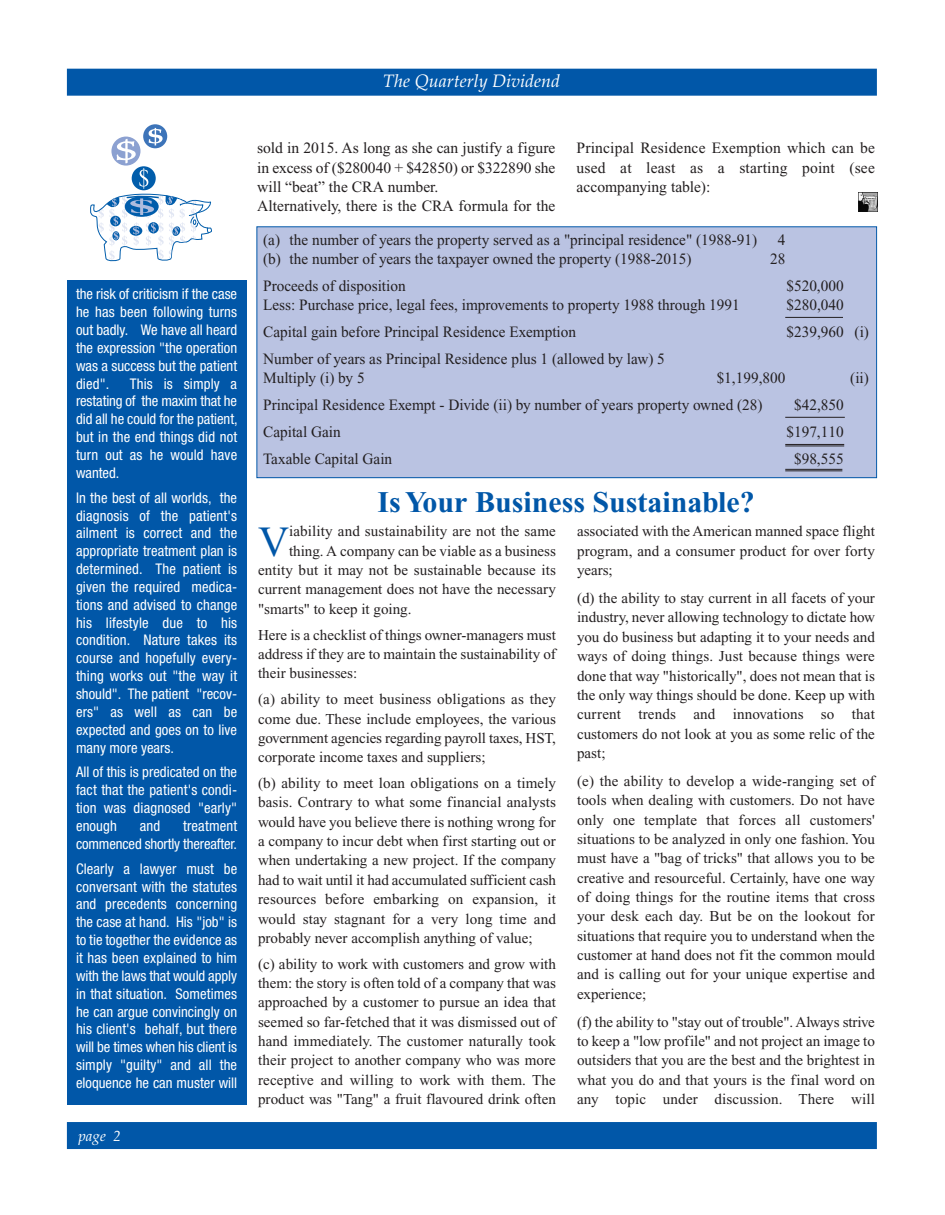
<style>
.page{position:relative;width:945px;height:1215px;background:#fff}
.page>*{position:absolute;margin:0;border:0;box-sizing:border-box;transform-origin:0 0}
.t1{font:43.05px "Times New Roman";color:#0157a8}
.t2{font:700 30px "Times New Roman";color:#0157a8}
.t3{font:italic 18px "Palatino";color:#fff}
.t4{font:15.75px/19.4px "Times New Roman";color:#231f20}
.t5{font:15.15px/19.4px "Times New Roman";color:#231f20;text-align:justify}
.t6{font:italic 15px "Palatino";color:#fff}
.t7{font:condensed 14.7px/17.9px "Helvetica Neue";letter-spacing:.005em;color:#fff;text-align:justify}
</style>
<div class="page">
<div style="left:67px;top:69px;width:810px;height:27px;background:#0157a8"></div>
<div style="left:67px;top:1122px;width:810px;height:27px;background:#0157a8"></div>
<svg style="left:143px;top:124px;width:24px;height:24px"></svg>
<svg style="left:90px;top:128px;width:122px;height:134px"></svg>
<div style="left:67px;top:280px;width:179px;height:825px;background:#0157a8"></div>
<img style="left:858px;top:192px;width:19px;height:20px">
<div style="left:257px;top:227px;width:619px;height:250px;background:#bac3e2"></div>
<div style="left:256px;top:226px;width:621px;height:252px;border:1px solid #0157a8"></div>
<hr style="left:785px;top:317px;width:58px;height:1px;background:#231f20">
<hr style="left:785px;top:417px;width:60px;height:1px;background:#231f20">
<hr style="left:785px;top:446px;width:59px;height:1px;background:#231f20">
<hr style="left:785px;top:444px;width:59px;height:1px;background:#231f20">
<hr style="left:785px;top:470px;width:57px;height:1px;background:#231f20">
<hr style="left:785px;top:469px;width:57px;height:1px;background:#231f20">
<p class="t3" style="left:383px;top:73px;width:179px">The Quarterly Dividend</p>
<p class="t7" style="left:76px;top:286px;width:163px">the risk of criticism if the case he has been following turns out badly. We have all heard the expression "the operation was a success but the patient died".</p>
<p class="t7" style="left:76px;top:376px;width:163px;text-indent:54px">This is simply a restating of the maxim that he did all he could for the patient, but in the end things did not turn out as he would have wanted.</p>
<p class="t7" style="left:76px;top:490px;width:163px">In the best of all worlds, the diagnosis of the patient's ailment is correct and the appropriate treatment plan is determined. The patient is given the required medica&shy;tions and advised to change his lifestyle due to his condition. Nature takes its course and hopefully every&shy;thing works out "the way it should". The patient "recov&shy;ers" as well as can be expected and goes on to live many more years.</p>
<p class="t7" style="left:76px;top:765px;width:163px">All of this is predicated on the fact that the patient's condi&shy;tion was diagnosed "early" enough</p>
<p class="t7" style="left:140px;top:818px;width:22px">and</p>
<p class="t7" style="left:76px;top:818px;width:163px;text-align:right">treatment<br>commenced shortly thereafter.</p>
<p class="t7" style="left:76px;top:861px;width:163px">Clearly a lawyer must be conversant with the statutes and precedents concerning the case at hand. His "job" is to tie together the evidence as it has been explained to him with the laws that would apply in that situation. Sometimes he can argue convincingly on his client's behalf, but there will be times when his client is simply "guilty" and all the eloquence he can muster will</p>
<p class="t6" style="left:78px;top:1130px;width:44px">page 2</p>
<p class="t4" style="left:257px;top:140px;width:300px">sold in 2015. As long as she can justify a figure in excess of ($280040 + $42850) or $322890 she will “beat” the CRA number.<br>Alternatively, there is the CRA formula for the</p>
<p class="t4" style="left:577px;top:140px;width:300px;text-align:justify">Principal Residence Exemption which can be used at least as a starting point (see accompanying table):</p>
<p class="t4" style="left:263px;top:231px;width:495px">(a) the number of years the property served as a "principal residence" (1988-91)</p>
<p class="t4" style="left:778px;top:231px;width:9px">4</p>
<p class="t4" style="left:263px;top:250px;width:430px">(b) the number of years the taxpayer owned the property (1988-2015)</p>
<p class="t4" style="left:770px;top:250px;width:17px">28</p>
<p class="t4" style="left:263px;top:277px;width:144px">Proceeds of disposition</p>
<p class="t4" style="left:786px;top:277px;width:59px">$520,000</p>
<p class="t4" style="left:263px;top:296px;width:478px">Less: Purchase price, legal fees, improvements to property 1988 through 1991</p>
<p class="t4" style="left:786px;top:296px;width:59px">$280,040</p>
<p class="t4" style="left:263px;top:323px;width:314px">Capital gain before Principal Residence Exemption</p>
<p class="t4" style="left:787px;top:323px;width:84px">$239,960 (i)</p>
<p class="t4" style="left:263px;top:350px;width:403px;line-height:18.9px">Number of years as Principal Residence plus 1 (allowed by law) 5<br>Multiply (i) by 5</p>
<p class="t4" style="left:717px;top:369px;width:70px">$1,199,800</p>
<p class="t4" style="left:850px;top:369px;width:20px">(ii)</p>
<p class="t4" style="left:263px;top:396px;width:501px">Principal Residence Exempt - Divide (ii) by number of years property owned (28)</p>
<p class="t4" style="left:794px;top:396px;width:51px">$42,850</p>
<p class="t4" style="left:263px;top:423px;width:79px">Capital Gain</p>
<p class="t4" style="left:786px;top:423px;width:59px">$197,110</p>
<p class="t4" style="left:263px;top:450px;width:131px">Taxable Capital Gain</p>
<p class="t4" style="left:794px;top:450px;width:51px">$98,555</p>
<h2 class="t2" style="left:377px;top:492px;width:379px">Is Your Business Sustainable?</h2>
<h1 class="t1" style="left:258px;top:526px;width:33px">V</h1>
<p class="t5" style="left:289px;top:523px;width:268px">iability and sustainability are not the same</p>
<p class="t5" style="left:577px;top:523px;width:299px">associated with the American manned space flight program, and a consumer product for over forty years;</p>
<p class="t5" style="left:577px;top:590px;width:299px">(d) the ability to stay current in all facets of your industry, never allowing technology to dictate how you do business but adapting it to your needs and ways of doing things. Just because things were done that way "historically", does not mean that is the only way things should be done. Keep up with current trends and innovations so that customers do not look at you as some relic of the past;</p>
<p class="t5" style="left:577px;top:773px;width:299px">(e) the ability to develop a wide-ranging set of tools when dealing with customers. Do not have only one template that forces all customers' situations to be analyzed in only one fashion. You must have a "bag of tricks" that allows you to be creative and resourceful. Certainly, have one way of doing things for the routine items that cross your desk each day. But be on the lookout for situations that require you to understand when the customer at hand does not fit the common mould and is calling out for your unique expertise and experience;</p>
<p class="t5" style="left:577px;top:1013px;width:299px">(f) the ability to "stay out of trouble". Always strive to keep a "low profile" and not project an image to outsiders that you are the best and the brightest in what you do and that yours is the final word on any topic under discussion. There will</p>
<p class="t5" style="left:289px;top:542px;width:268px">thing. A company can be viable as a business</p>
<p class="t5" style="left:258px;top:562px;width:299px">entity but it may not be sustainable because its</p>
<p class="t5" style="left:258px;top:581px;width:299px">current management does not have the necessary</p>
<p class="t5" style="left:258px;top:601px;width:155px">"smarts" to keep it going.</p>
<p class="t5" style="left:258px;top:626px;width:299px">Here is a checklist of things owner-managers must address if they are to maintain the sustainability of their businesses:</p>
<p class="t5" style="left:258px;top:691px;width:299px">(a) ability to meet business obligations as they come due. These include employees, the various government agencies regarding payroll taxes, HST, corporate income taxes and suppliers;</p>
<p class="t5" style="left:258px;top:775px;width:299px">(b) ability to meet loan obligations on a timely basis. Contrary to what some financial analysts would have you believe there is nothing wrong for a company to incur debt when first starting out or when undertaking a new project. If the company had to wait until it had accumulated sufficient cash resources before embarking on expansion, it would stay stagnant for a very long time and probably never accomplish anything of value;</p>
<p class="t5" style="left:258px;top:955px;width:299px">(c) ability to work with customers and grow with them: the story is often told of a company that was approached by a customer to pursue an idea that seemed so far-fetched that it was dismissed out of hand immediately. The customer naturally took their project to another company who was more receptive and willing to work with them. The product was "Tang" a fruit flavoured drink often</p>
</div>
